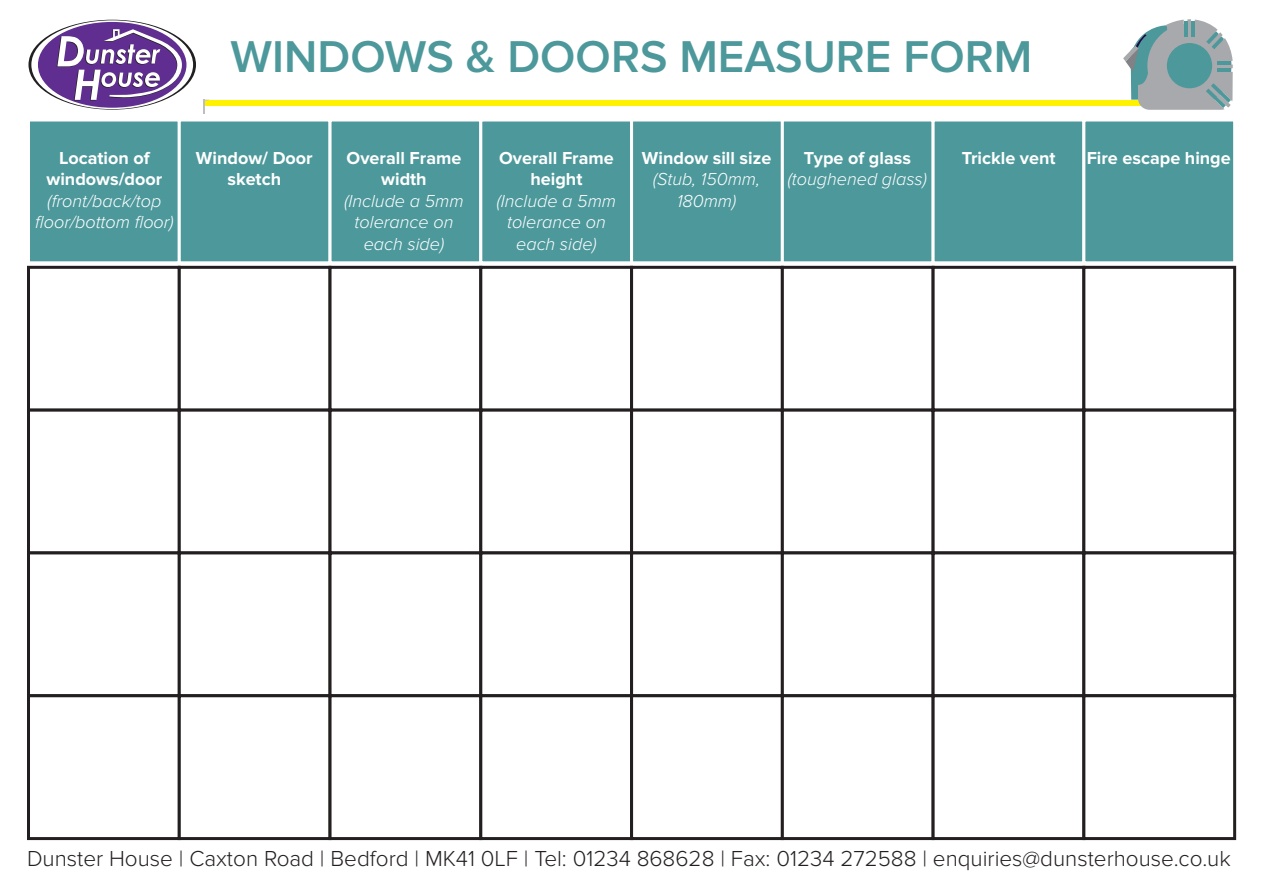
<style>
.page{position:relative;width:1263px;height:893px;background:#fff}
.page>*{position:absolute;margin:0;border:0;box-sizing:border-box;transform-origin:0 0}
.t1{font:600 46.2px "Proxima Nova";color:#4c989b}
.t2{font:300 22.5px "Proxima Nova";color:#231f20}
.t3{font:italic 300 18px/21.6px "Proxima Nova";color:#fff;text-align:center}
.t4{font:700 18px/21.6px "Proxima Nova";color:#fff;text-align:center}
</style>
<div class="page">
<div style="left:27px;top:118px;width:154px;height:146px;background:#4c989b;border:3px solid #fff"></div>
<div style="left:178px;top:118px;width:154px;height:146px;background:#4c989b;border:3px solid #fff"></div>
<div style="left:328px;top:118px;width:154px;height:146px;background:#4c989b;border:3px solid #fff"></div>
<div style="left:479px;top:118px;width:154px;height:146px;background:#4c989b;border:3px solid #fff"></div>
<div style="left:630px;top:118px;width:154px;height:146px;background:#4c989b;border:3px solid #fff"></div>
<div style="left:781px;top:118px;width:153px;height:146px;background:#4c989b;border:3px solid #fff"></div>
<div style="left:932px;top:118px;width:153px;height:146px;background:#4c989b;border:3px solid #fff"></div>
<div style="left:1082px;top:118px;width:154px;height:146px;background:#4c989b;border:3px solid #fff"></div>
<div style="left:27px;top:266px;width:154px;height:146px;background:#fff;border:3px solid #231f20"></div>
<div style="left:178px;top:266px;width:154px;height:146px;background:#fff;border:3px solid #231f20"></div>
<div style="left:328px;top:266px;width:154px;height:146px;background:#fff;border:3px solid #231f20"></div>
<div style="left:479px;top:266px;width:154px;height:146px;background:#fff;border:3px solid #231f20"></div>
<div style="left:630px;top:266px;width:154px;height:146px;background:#fff;border:3px solid #231f20"></div>
<div style="left:781px;top:266px;width:153px;height:146px;background:#fff;border:3px solid #231f20"></div>
<div style="left:932px;top:266px;width:153px;height:146px;background:#fff;border:3px solid #231f20"></div>
<div style="left:1082px;top:266px;width:154px;height:146px;background:#fff;border:3px solid #231f20"></div>
<div style="left:27px;top:409px;width:154px;height:145px;background:#fff;border:3px solid #231f20"></div>
<div style="left:178px;top:409px;width:154px;height:145px;background:#fff;border:3px solid #231f20"></div>
<div style="left:328px;top:409px;width:154px;height:145px;background:#fff;border:3px solid #231f20"></div>
<div style="left:479px;top:409px;width:154px;height:145px;background:#fff;border:3px solid #231f20"></div>
<div style="left:630px;top:409px;width:154px;height:145px;background:#fff;border:3px solid #231f20"></div>
<div style="left:781px;top:409px;width:153px;height:145px;background:#fff;border:3px solid #231f20"></div>
<div style="left:932px;top:409px;width:153px;height:145px;background:#fff;border:3px solid #231f20"></div>
<div style="left:1082px;top:409px;width:154px;height:145px;background:#fff;border:3px solid #231f20"></div>
<div style="left:27px;top:551px;width:154px;height:146px;background:#fff;border:3px solid #231f20"></div>
<div style="left:178px;top:551px;width:154px;height:146px;background:#fff;border:3px solid #231f20"></div>
<div style="left:328px;top:551px;width:154px;height:146px;background:#fff;border:3px solid #231f20"></div>
<div style="left:479px;top:551px;width:154px;height:146px;background:#fff;border:3px solid #231f20"></div>
<div style="left:630px;top:551px;width:154px;height:146px;background:#fff;border:3px solid #231f20"></div>
<div style="left:781px;top:551px;width:153px;height:146px;background:#fff;border:3px solid #231f20"></div>
<div style="left:932px;top:551px;width:153px;height:146px;background:#fff;border:3px solid #231f20"></div>
<div style="left:1082px;top:551px;width:154px;height:146px;background:#fff;border:3px solid #231f20"></div>
<div style="left:27px;top:694px;width:154px;height:146px;background:#fff;border:3px solid #231f20"></div>
<div style="left:178px;top:694px;width:154px;height:146px;background:#fff;border:3px solid #231f20"></div>
<div style="left:328px;top:694px;width:154px;height:146px;background:#fff;border:3px solid #231f20"></div>
<div style="left:479px;top:694px;width:154px;height:146px;background:#fff;border:3px solid #231f20"></div>
<div style="left:630px;top:694px;width:154px;height:146px;background:#fff;border:3px solid #231f20"></div>
<div style="left:781px;top:694px;width:153px;height:146px;background:#fff;border:3px solid #231f20"></div>
<div style="left:932px;top:694px;width:153px;height:146px;background:#fff;border:3px solid #231f20"></div>
<div style="left:1082px;top:694px;width:154px;height:146px;background:#fff;border:3px solid #231f20"></div>
<svg style="left:28px;top:20px;width:168px;height:90px"></svg>
<svg style="left:31px;top:20px;width:162px;height:89px"></svg>
<div style="left:38px;top:22px;width:148px;height:86px;background:#602d91;border-radius:50%"></div>
<svg style="left:57px;top:29px;width:125px;height:71px"></svg>
<div style="left:205px;top:100px;width:941px;height:5px;background:#fff200"></div>
<svg style="left:1123px;top:19px;width:110px;height:91px"></svg>
<svg style="left:203px;top:100px;width:7px;height:14px"></svg>
<h1 class="t1" style="left:231px;top:30px;width:803px">WINDOWS &amp; DOORS MEASURE FORM</h1>
<p class="t4" style="left:47px;top:147px;width:117px">Location of windows/door</p>
<p class="t3" style="left:35px;top:190px;width:140px">(front/back/top floor/bottom floor)</p>
<p class="t4" style="left:196px;top:147px;width:118px">Window/ Door sketch</p>
<p class="t4" style="left:347px;top:147px;width:116px">Overall Frame width</p>
<p class="t3" style="left:344px;top:190px;width:121px">(Include a 5mm tolerance on each side)</p>
<p class="t4" style="left:499px;top:147px;width:116px">Overall Frame height</p>
<p class="t3" style="left:497px;top:190px;width:121px">(Include a 5mm tolerance on each side)</p>
<p class="t4" style="left:642px;top:147px;width:131px">Window sill size</p>
<p class="t3" style="left:653px;top:169px;width:108px">(Stub, 150mm,<br>180mm)</p>
<p class="t4" style="left:804px;top:147px;width:109px">Type of glass</p>
<p class="t3" style="left:788px;top:169px;width:141px">(toughened glass)</p>
<p class="t4" style="left:962px;top:147px;width:95px">Trickle vent</p>
<p class="t4" style="left:1087px;top:147px;width:146px">Fire escape hinge</p>
<p class="t2" style="left:27px;top:846px;width:1205px">Dunster House | Caxton Road | Bedford | MK41 0LF | Tel: 01234 868628 | Fax: 01234 272588 | enquiries@dunsterhouse.co.uk</p>
</div>
